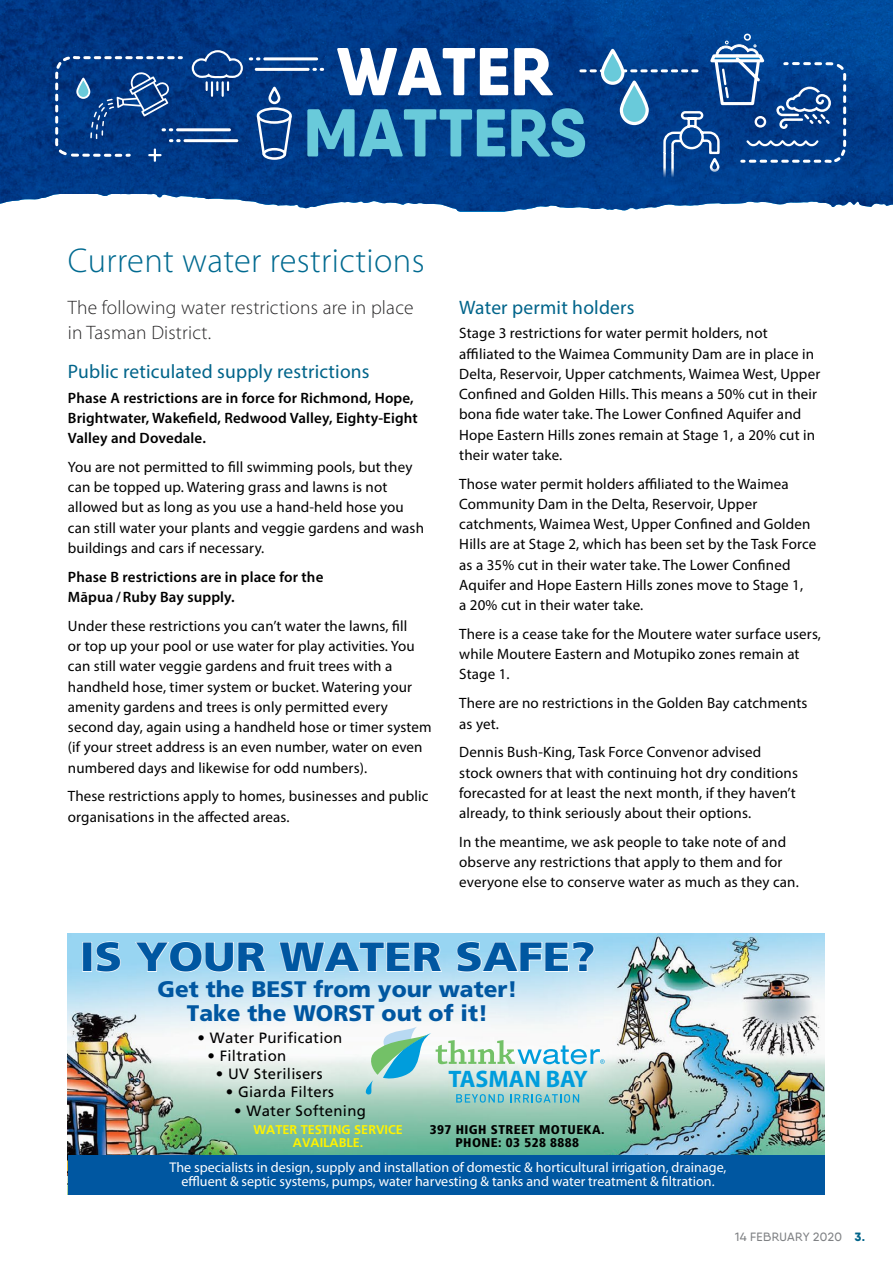
<style>
.page{position:relative;width:893px;height:1263px;background:#fff}
.page>*{position:absolute;margin:0;border:0;box-sizing:border-box;transform-origin:0 0}
.t1{font:800 67.5px "Qanelas Soft DEMO";color:#69cada}
.t2{font:800 67.5px "Qanelas Soft DEMO";color:#fff}
.t3{font:900 40.8px "Frutiger";color:#0057a1;scale:1.1 1}
.t4{font:300 34.5px "Myriad Pro";letter-spacing:.01em;color:#006a90}
.t5{font:700 24px "Myriad";color:#009ddc}
.t6{font:900 22.5px/23.2px "Frutiger";color:#0057a1;text-align:center}
.t7{font:300 19.5px/24.8px "Myriad Pro";letter-spacing:.01em;color:#292829}
.t8{font:19.5px "Myriad Pro";letter-spacing:.01em;color:#00648a}
.t9{font:15px/20.2px "Myriad Pro";letter-spacing:.01em;color:#000}
.t10{font:600 15px/20.2px "Myriad Pro";letter-spacing:.01em;color:#000}
.t11{font:14.85px "Frutiger";letter-spacing:.02em;color:#000}
.t12{font:14.1px/14.1px "Myriad Pro";color:#fff;text-align:center}
.t13{font:900 condensed 12.6px/13.4px "Frutiger";letter-spacing:.03em;color:#000;text-align:center;scale:1.05 1}
.t14{font:700 12.6px/13.4px "Frutiger";color:#fff200;text-align:center}
.t15{font:500 12px "Qanelas Soft DEMO";letter-spacing:.025em;color:#808285}
.s1{font-weight:800;color:#00648a}
</style>
<div class="page">
<img style="left:68px;top:934px;width:757px;height:261px">
<div style="left:68px;top:1155px;width:757px;height:39px;background:#0057a1"></div>
<svg style="left:82px;top:941px;width:513px;height:32px"></svg>
<svg style="left:361px;top:1026px;width:244px;height:77px"></svg>
<svg style="left:243px;top:194px;width:650px;height:17px"></svg>
<img style="left:0;top:194px;width:243px;height:10px">
<img style="left:0;top:0;width:893px;height:194px">
<div style="left:257px;top:107px;width:35px;height:17px;border:3px solid #fff;border-radius:50%"></div>
<svg style="left:282px;top:114px;width:11px;height:43px"></svg>
<svg style="left:255px;top:114px;width:12px;height:43px"></svg>
<div style="left:263px;top:148px;width:23px;height:12px;border:3px solid #fff;border-radius:50%"></div>
<div style="left:268px;top:87px;width:12px;height:17px;border:3px solid #fff;border-radius:5px"></div>
<div style="left:744px;top:34px;width:7px;height:7px;border:2px solid #fff;border-radius:50%"></div>
<hr style="left:176px;top:128px;width:55px;height:3px;background:#fff;border-radius:2px">
<hr style="left:184px;top:139px;width:54px;height:3px;background:#fff;border-radius:2px">
<svg style="left:54px;top:54px;width:130px;height:108px"></svg>
<svg style="left:77px;top:79px;width:12px;height:19px"></svg>
<div style="left:76px;top:78px;width:14px;height:21px;border:2px solid #fff;border-radius:6px"></div>
<hr style="left:263px;top:57px;width:55px;height:3px;background:#fff;border-radius:2px">
<svg style="left:191px;top:49px;width:69px;height:47px"></svg>
<hr style="left:255px;top:68px;width:55px;height:3px;background:#fff;border-radius:2px">
<svg style="left:312px;top:68px;width:12px;height:3px"></svg>
<svg style="left:581px;top:41px;width:267px;height:168px"></svg>
<h1 class="t2" style="left:337px;top:41px;width:217px">WATER</h1>
<h1 class="t1" style="left:303px;top:102px;width:285px">MATTERS</h1>
<h3 class="t4" style="left:68px;top:240px;width:358px">Current water restrictions</h3>
<h3 class="t7" style="left:68px;top:295px;width:347px">The following water restrictions are in place in Tasman District.</h3>
<h3 class="t8" style="left:68px;top:360px;width:303px">Public reticulated supply restrictions</h3>
<p class="t10" style="left:68px;top:387px;width:351px">Phase A restrictions are in force for Richmond, Hope,<br>Brightwater, Wakefield, Redwood Valley, Eighty-Eight<br>Valley and Dovedale.</p>
<p class="t9" style="left:68px;top:457px;width:358px">You are not permitted to fill swimming pools, but they can be topped up. Watering grass and lawns is not allowed but as long as you use a hand-held hose you can still water your plants and veggie gardens and wash buildings and cars if necessary.</p>
<p class="t10" style="left:68px;top:566px;width:257px">Phase B restrictions are in place for the<br>Māpua / Ruby Bay supply.</p>
<p class="t9" style="left:68px;top:615px;width:365px">Under these restrictions you can’t water the lawns, fill<br>or top up your pool or use water for play activities. You can still water veggie gardens and fruit trees with a handheld hose, timer system or bucket. Watering your amenity gardens and trees is only permitted every second day, again using a handheld hose or timer system (if your street address is an even number, water on even numbered days and likewise for odd numbers).</p>
<p class="t9" style="left:68px;top:786px;width:362px">These restrictions apply to homes, businesses and public organisations in the affected areas.</p>
<h3 class="t8" style="left:459px;top:295px;width:177px">Water permit holders</h3>
<p class="t9" style="left:459px;top:323px;width:362px">Stage 3 restrictions for water permit holders, not affiliated to the Waimea Community Dam are in place in Delta, Reservoir, Upper catchments, Waimea West, Upper Confined and Golden Hills. This means a 50% cut in their bona fide water take. The Lower Confined Aquifer and Hope Eastern Hills zones remain at Stage 1, a 20% cut in their water take.</p>
<p class="t9" style="left:459px;top:473px;width:359px">Those water permit holders affiliated to the Waimea Community Dam in the Delta, Reservoir, Upper catchments, Waimea West, Upper Confined and Golden Hills are at Stage 2, which has been set by the Task Force as a 35% cut in their water take. The Lower Confined Aquifer and Hope Eastern Hills zones move to Stage 1,<br>a 20% cut in their water take.</p>
<p class="t9" style="left:459px;top:624px;width:363px">There is a cease take for the Moutere water surface users, while Moutere Eastern and Motupiko zones remain at<br>Stage 1.</p>
<p class="t9" style="left:459px;top:693px;width:350px">There are no restrictions in the Golden Bay catchments as yet.</p>
<p class="t9" style="left:459px;top:742px;width:340px">Dennis Bush-King, Task Force Convenor advised stock owners that with continuing hot dry conditions forecasted for at least the next month, if they haven’t already, to think seriously about their options.</p>
<p class="t9" style="left:459px;top:831px;width:341px">In the meantime, we ask people to take note of and observe any restrictions that apply to them and for everyone else to conserve water as much as they can.</p>
<h2 class="t3" style="left:80px;top:932px;width:470px">IS YOUR WATER SAFE?</h2>
<h3 class="t6" style="left:158px;top:977px;width:361px">Get the BEST from your water!<br>Take the WORST out of it!</h3>
<p class="t11" style="left:198px;top:1029px;width:146px">• Water Purification</p>
<p class="t11" style="left:207px;top:1047px;width:80px">• Filtration</p>
<p class="t11" style="left:216px;top:1065px;width:108px">• UV Sterilisers</p>
<p class="t11" style="left:226px;top:1083px;width:110px">• Giarda Filters</p>
<p class="t11" style="left:234px;top:1102px;width:133px">• Water Softening</p>
<p class="t14" style="left:253px;top:1122px;width:151px">WATER TESTING SERVICE<br>AVAILABLE.</p>
<h3 class="t5" style="left:448px;top:1067px;width:141px">TASMAN BAY</h3>
<p class="t13" style="left:430px;top:1123px;width:168px">397 HIGH STREET MOTUEKA.<br>PHONE: 03 528 8888</p>
<p class="t12" style="left:170px;top:1159px;width:558px">The specialists in design, supply and installation of domestic &amp; horticultural irrigation, drainage, effluent &amp; septic systems, pumps, water harvesting &amp; tanks and water treatment &amp; filtration.</p>
<p class="t15" style="left:735px;top:1231px;width:131px">14 FEBRUARY 2020 <span class="s1">3.</span></p>
</div>
